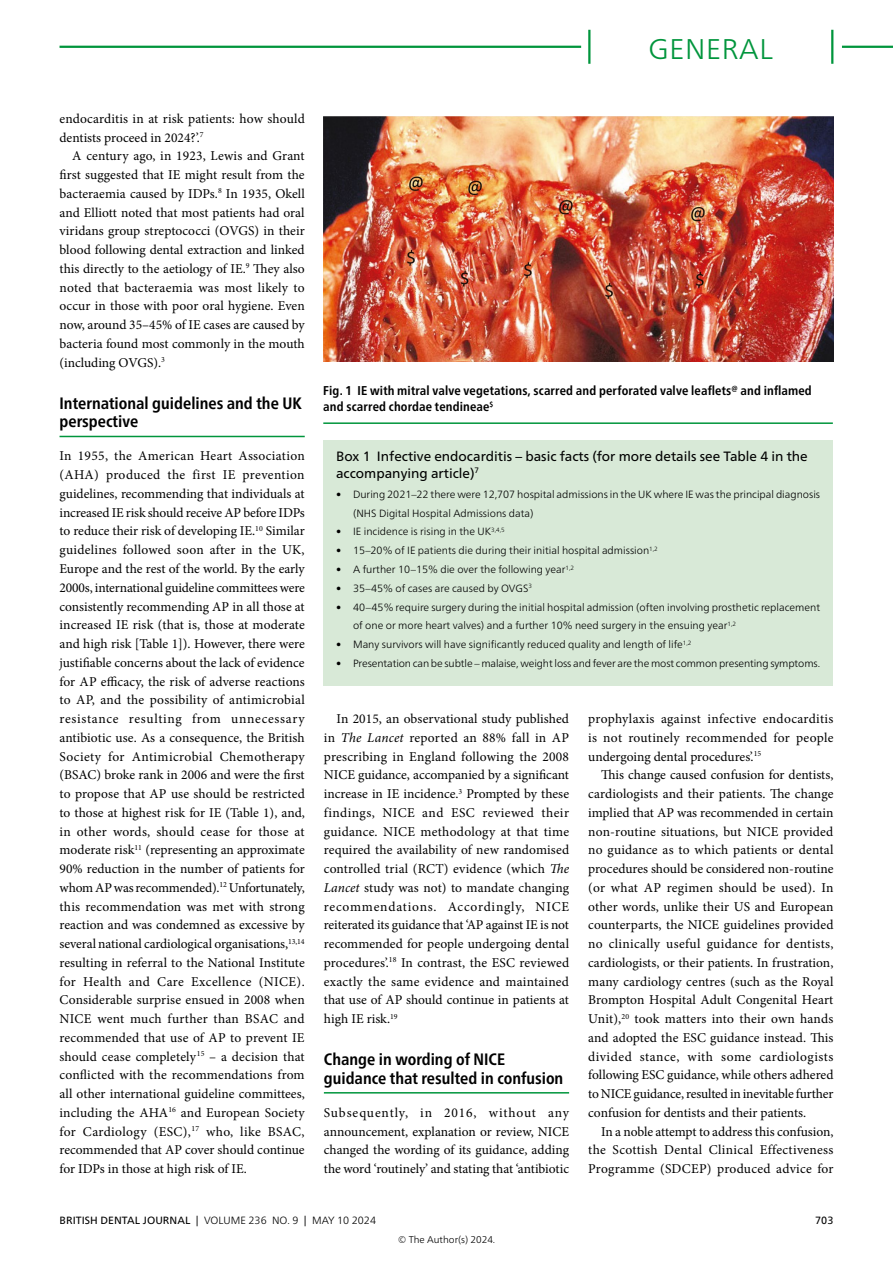
<style>
.page{position:relative;width:893px;height:1263px;background:#fff}
.page>*{position:absolute;margin:0;border:0;box-sizing:border-box;transform-origin:0 0}
.t1{font:300 28.5px "Frutiger Neue LT Pro";letter-spacing:.025em;color:#00953c}
.SectionHeading_1_MSS{font:700 condensed 16.5px/18.8px "Frutiger Neue LT Pro";color:#000}
.Para_9pt_justified{font:13.5px/18.8px "Minion Pro";color:#000;text-align:justify}
.Para_9pt_justified_1st{font:13.5px/18.8px "Minion Pro";color:#000;text-align:justify}
.Box_Heading_x{font:13.5px/16.5px "Frutiger Neue LT Pro";color:#000}
.Image_Caption_MSS{font:700 condensed 12.75px/16.5px "Frutiger Neue LT Pro";letter-spacing:.01em;color:#000}
.t2{font:300 10.5px/18.8px "Frutiger Neue LT Pro";color:#000}
.t3{font:10.5px "Frutiger Neue LT Pro";letter-spacing:.005em;color:#000}
.t4{font:300 9.75px "Frutiger Neue LT Pro";color:#000}
.s1{font-style:italic}
.s2{font-weight:300}
</style>
<div class="page">
<hr style="left:60px;top:436px;width:245px;height:1px;background:#00953c">
<hr style="left:324px;top:1092px;width:245px;height:1px;background:#00953c">
<div style="left:323px;top:440px;width:510px;height:245px;background:#d8e9d7"></div>
<img style="left:323px;top:117px;width:510px;height:244px">
<hr style="left:323px;top:422px;width:510px;height:2px;background:#00953c">
<hr style="left:60px;top:46px;width:521px;height:2px;background:#00953c">
<hr style="left:842px;top:46px;width:51px;height:2px;background:#00953c">
<hr style="left:588px;top:30px;width:2px;height:34px;background:#00953c">
<hr style="left:831px;top:30px;width:2px;height:34px;background:#00953c">
<h1 class="t1" style="left:648px;top:32px;width:126px">GENERAL</h1>
<p class="Para_9pt_justified" style="left:60px;top:109px;width:247px">endocarditis in at risk patients: how should dentists proceed in 2024?’.<sup>7</sup></p>
<p class="Para_9pt_justified" style="left:60px;top:147px;width:247px;text-indent:13px">A century ago, in 1923, Lewis and Grant first suggested that IE might result from the bacteraemia caused by IDPs.<sup>8</sup> In 1935, Okell and Elliott noted that most patients had oral viridans group streptococci (OVGS) in their blood following dental extraction and linked this directly to the aetiology of IE.<sup>9</sup> They also noted that bacteraemia was most likely to occur in those with poor oral hygiene. Even now, around 35–45% of IE cases are caused by bacteria found most commonly in the mouth (including OVGS).<sup>3</sup></p>
<p class="SectionHeading_1_MSS" style="left:60px;top:393px;width:244px">International guidelines and the UK perspective</p>
<p class="Para_9pt_justified_1st" style="left:60px;top:447px;width:247px">In 1955, the American Heart Association (AHA) produced the first IE prevention guidelines, recommending that individuals at increased IE risk should receive AP before IDPs to reduce their risk of developing IE.<sup>10</sup> Similar guidelines followed soon after in the UK, Europe and the rest of the world. By the early 2000s, international guideline committees were consistently recommending AP in all those at increased IE risk (that is, those at moderate and high risk [Table 1]). However, there were justifiable concerns about the lack of evidence for AP efficacy, the risk of adverse reactions to AP, and the possibility of antimicrobial resistance resulting from unnecessary antibiotic use. As a consequence, the British Society for Antimicrobial Chemotherapy (BSAC) broke rank in 2006 and were the first to propose that AP use should be restricted to those at highest risk for IE (Table 1), and, in other words, should cease for those at moderate risk<sup>11</sup> (representing an approximate 90% reduction in the number of patients for whom AP was recommended).<sup>12</sup> Unfortunately, this recommendation was met with strong reaction and was condemned as excessive by several national cardiological organisations,<sup>13,14 </sup>resulting in referral to the National Institute for Health and Care Excellence (NICE).<br>Considerable surprise ensued in 2008 when NICE went much further than BSAC and recommended that use of AP to prevent IE should cease completely<sup>15</sup> – a decision that conflicted with the recommendations from all other international guideline committees, including the AHA<sup>16</sup> and European Society for Cardiology (ESC),<sup>17</sup> who, like BSAC, recommended that AP cover should continue for IDPs in those at high risk of IE.</p>
<p class="Image_Caption_MSS" style="left:323px;top:382px;width:490px">Fig. 1 IE with mitral valve vegetations, scarred and perforated valve leaflets<sup>@</sup> and inflamed and scarred chordae tendineae<sup>$</sup></p>
<p class="Box_Heading_x" style="left:336px;top:448px;width:473px">Box 1 Infective endocarditis – basic facts (for more details see Table 4 in the accompanying article)<sup>7</sup></p>
<p class="t2" style="left:353px;top:485px;width:469px;text-indent:-17px">• During 2021–22 there were 12,707 hospital admissions in the UK where IE was the principal diagnosis (NHS Digital Hospital Admissions data)</p>
<p class="t2" style="left:336px;top:522px;width:170px">• IE incidence is rising in the UK<sup>3,4,5</sup></p>
<p class="t2" style="left:336px;top:541px;width:323px">• 15–20% of IE patients die during their initial hospital admission<sup>1,2</sup></p>
<p class="t2" style="left:336px;top:560px;width:239px">• A further 10–15% die over the following year<sup>1,2</sup></p>
<p class="t2" style="left:336px;top:579px;width:197px">• 35–45% of cases are caused by OVGS<sup>3</sup></p>
<p class="t2" style="left:353px;top:597px;width:469px;text-indent:-17px">• 40–45% require surgery during the initial hospital admission (often involving prosthetic replacement of one or more heart valves) and a further 10% need surgery in the ensuing year<sup>1,2</sup></p>
<p class="t2" style="left:336px;top:635px;width:357px">• Many survivors will have significantly reduced quality and length of life<sup>1,2</sup></p>
<p class="t2" style="left:336px;top:654px;width:486px">• Presentation can be subtle – malaise, weight loss and fever are the most common presenting symptoms.</p>
<p class="Para_9pt_justified" style="left:324px;top:709px;width:247px;text-indent:13px">In 2015, an observational study published in <span class="s1">The Lancet</span> reported an 88% fall in AP prescribing in England following the 2008<br>NICE guidance, accompanied by a significant increase in IE incidence.<sup>3</sup> Prompted by these findings, NICE and ESC reviewed their guidance. NICE methodology at that time required the availability of new randomised controlled trial (RCT) evidence (which <span class="s1">The Lancet</span> study was not) to mandate changing recommendations. Accordingly, NICE reiterated its guidance that ‘AP against IE is not recommended for people undergoing dental procedures’.<sup>18</sup> In contrast, the ESC reviewed exactly the same evidence and maintained that use of AP should continue in patients at high IE risk.<sup>19</sup></p>
<p class="SectionHeading_1_MSS" style="left:324px;top:1050px;width:241px">Change in wording of NICE guidance that resulted in confusion</p>
<p class="Para_9pt_justified_1st" style="left:324px;top:1103px;width:247px">Subsequently, in 2016, without any announcement, explanation or review, NICE changed the wording of its guidance, adding the word ‘routinely’ and stating that ‘antibiotic</p>
<p class="Para_9pt_justified_1st" style="left:588px;top:709px;width:247px">prophylaxis against infective endocarditis is not routinely recommended for people undergoing dental procedures’.<sup>15</sup></p>
<p class="Para_9pt_justified" style="left:588px;top:766px;width:247px;text-indent:13px">This change caused confusion for dentists, cardiologists and their patients. The change implied that AP was recommended in certain non-routine situations, but NICE provided no guidance as to which patients or dental procedures should be considered non-routine (or what AP regimen should be used). In other words, unlike their US and European counterparts, the NICE guidelines provided no clinically useful guidance for dentists, cardiologists, or their patients. In frustration, many cardiology centres (such as the Royal Brompton Hospital Adult Congenital Heart Unit),<sup>20</sup> took matters into their own hands and adopted the ESC guidance instead. This divided stance, with some cardiologists following ESC guidance, while others adhered to NICE guidance, resulted in inevitable further confusion for dentists and their patients.</p>
<p class="Para_9pt_justified" style="left:588px;top:1122px;width:247px;text-indent:13px">In a noble attempt to address this confusion, the Scottish Dental Clinical Effectiveness Programme (SDCEP) produced advice for</p>
<p class="t3" style="left:60px;top:1214px;width:318px">BRITISH DENTAL JOURNAL | <span class="s2">VOLUME 236 NO. 9</span> | <span class="s2">May 10 2024</span></p>
<p class="t3" style="left:815px;top:1214px;width:20px">703</p>
<p class="t4" style="left:398px;top:1234px;width:99px">© The Author(s) 2024.</p>
</div>
